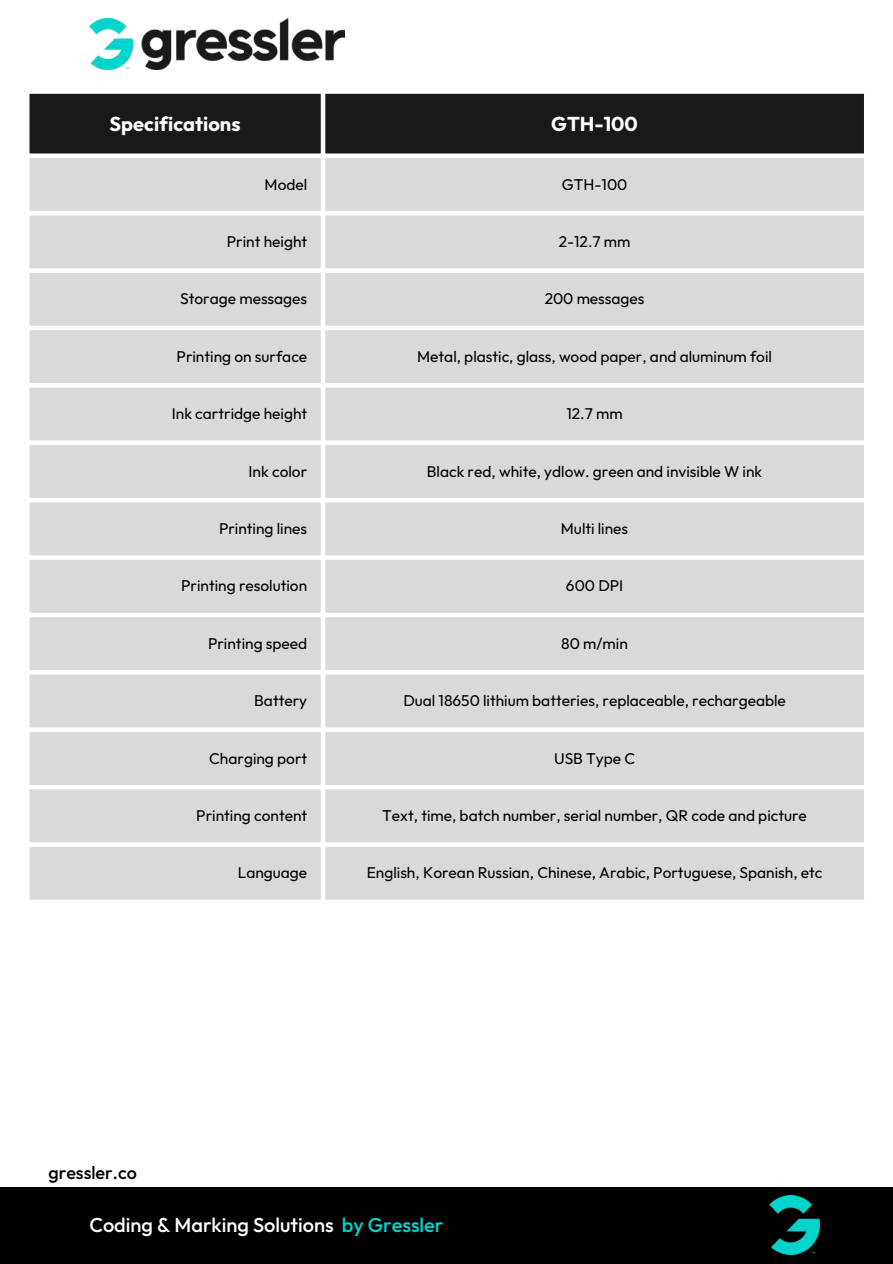
<style>
.page{position:relative;width:893px;height:1264px;background:#fff}
.page>*{position:absolute;margin:0;border:0;box-sizing:border-box;transform-origin:0 0}
.t1{font:500 19.95px "Outfit";color:#fff}
.t2{font:700 19.95px "Outfit";color:#fff}
.t3{font:500 18px "Outfit";color:#000}
.t4{font:15.6px "Outfit";color:#000}
.s1{color:#01d5cd}
</style>
<div class="page">
<img style="left:89px;top:19px;width:256px;height:50px">
<div style="left:0;top:1186px;width:892px;height:77px;background:#000"></div>
<img style="left:769px;top:1195px;width:50px;height:59px">
<div style="left:29px;top:94px;width:834px;height:59px;background:#191919"></div>
<div style="left:29px;top:158px;width:834px;height:741px;background:#d9d9d9"></div>
<hr style="left:321px;top:94px;width:4px;height:805px;background:#fff">
<hr style="left:25px;top:211px;width:843px;height:4px;background:#fff">
<div style="left:25px;top:268px;width:843px;height:5px;background:#fff"></div>
<hr style="left:25px;top:326px;width:843px;height:4px;background:#fff">
<hr style="left:25px;top:383px;width:843px;height:4px;background:#fff">
<div style="left:25px;top:440px;width:843px;height:5px;background:#fff"></div>
<hr style="left:25px;top:498px;width:843px;height:4px;background:#fff">
<div style="left:25px;top:555px;width:843px;height:5px;background:#fff"></div>
<div style="left:25px;top:612px;width:843px;height:5px;background:#fff"></div>
<hr style="left:25px;top:670px;width:843px;height:4px;background:#fff">
<div style="left:25px;top:727px;width:843px;height:5px;background:#fff"></div>
<hr style="left:25px;top:785px;width:843px;height:4px;background:#fff">
<svg style="left:29px;top:842px;width:835px;height:4px"></svg>
<p class="t2" style="left:110px;top:111px;width:132px">Specifications</p>
<p class="t2" style="left:551px;top:111px;width:88px">GTH-100</p>
<p class="t4" style="left:264px;top:174px;width:44px">Model</p>
<p class="t4" style="left:561px;top:174px;width:67px">GTH-100</p>
<p class="t4" style="left:227px;top:231px;width:82px">Print height</p>
<p class="t4" style="left:558px;top:231px;width:73px">2-12.7 mm</p>
<p class="t4" style="left:180px;top:289px;width:128px">Storage messages</p>
<p class="t4" style="left:544px;top:289px;width:101px">200 messages</p>
<p class="t4" style="left:176px;top:346px;width:132px">Printing on surface</p>
<p class="t4" style="left:417px;top:346px;width:356px">Metal, plastic, glass, wood paper, and aluminum foil</p>
<p class="t4" style="left:172px;top:403px;width:137px">Ink cartridge height</p>
<p class="t4" style="left:566px;top:403px;width:58px">12.7 mm</p>
<p class="t4" style="left:248px;top:461px;width:60px">Ink color</p>
<p class="t4" style="left:427px;top:461px;width:337px">Black red, white, ydlow. green and invisible W ink</p>
<p class="t4" style="left:219px;top:518px;width:90px">Printing lines</p>
<p class="t4" style="left:561px;top:518px;width:69px">Multi lines</p>
<p class="t4" style="left:181px;top:575px;width:127px">Printing resolution</p>
<p class="t4" style="left:566px;top:575px;width:59px">600 DPI</p>
<p class="t4" style="left:208px;top:633px;width:101px">Printing speed</p>
<p class="t4" style="left:561px;top:633px;width:68px">80 m/min</p>
<p class="t4" style="left:254px;top:690px;width:54px">Battery</p>
<p class="t4" style="left:403px;top:690px;width:384px">Dual 18650 lithium batteries, replaceable, rechargeable</p>
<p class="t4" style="left:209px;top:748px;width:99px">Charging port</p>
<p class="t4" style="left:554px;top:748px;width:83px">USB Type C</p>
<p class="t4" style="left:196px;top:805px;width:112px">Printing content</p>
<p class="t4" style="left:382px;top:805px;width:426px">Text, time, batch number, serial number, QR code and picture</p>
<p class="t4" style="left:238px;top:862px;width:71px">Language</p>
<p class="t4" style="left:367px;top:862px;width:457px">English, Korean Russian, Chinese, Arabic, Portuguese, Spanish, etc</p>
<p class="t3" style="left:48px;top:1161px;width:90px">gressler.co</p>
<p class="t1" style="left:89px;top:1212px;width:355px">Coding &amp; Marking Solutions <span class="s1">by Gressler</span></p>
</div>
